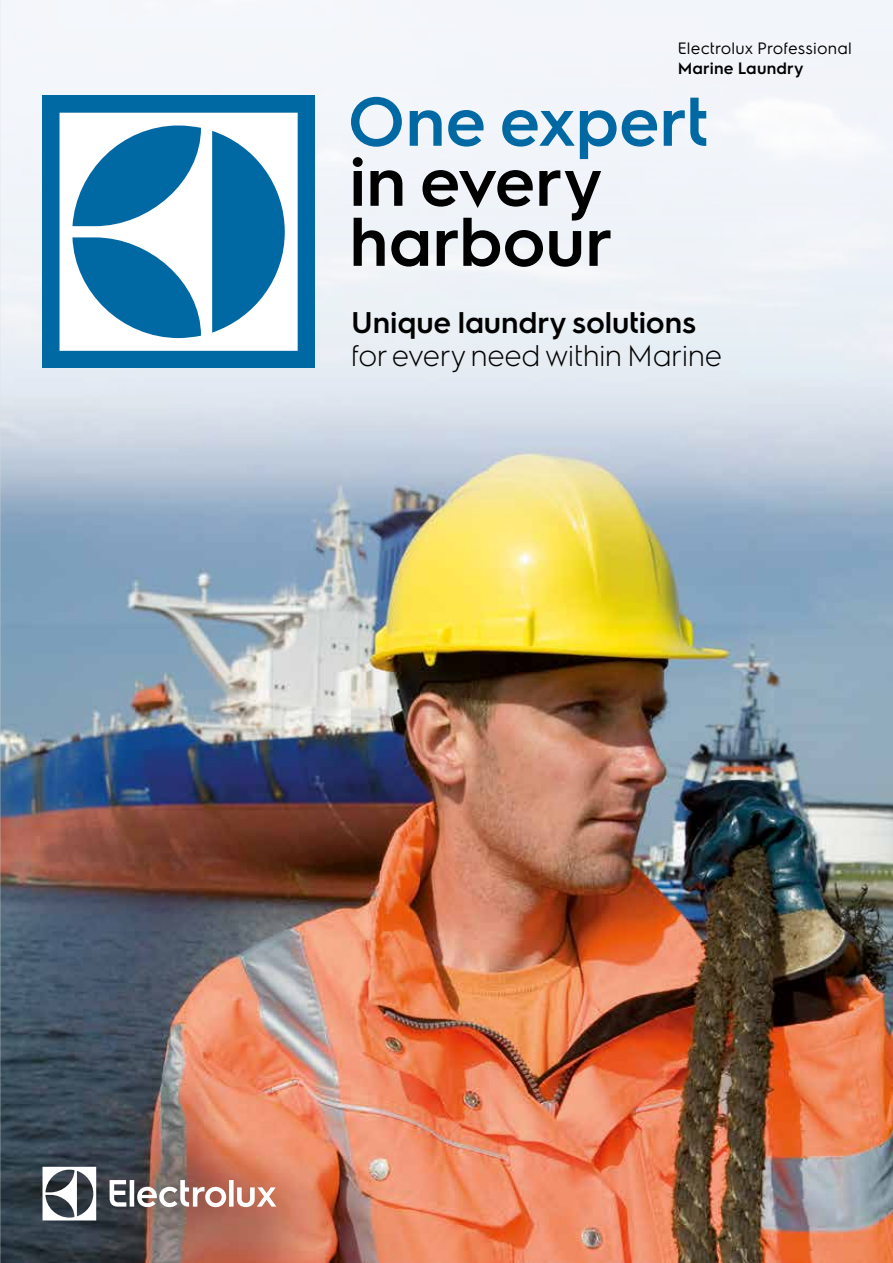
<style>
.page{position:relative;width:893px;height:1263px;background:#fff}
.page>*{position:absolute;margin:0;border:0;box-sizing:border-box;transform-origin:0 0}
.t1{font:600 69px/60px "Electrolux Sans";letter-spacing:-.005em;color:#000}
.t2{font:600 69px "Electrolux Sans";letter-spacing:-.005em;color:#0069a3}
.t3{font:300 30px "Electrolux Sans";letter-spacing:-.005em;color:#000}
.t4{font:600 30px "Electrolux Sans";letter-spacing:-.005em;color:#000}
.t5{font:16.5px "Electrolux Sans";letter-spacing:.005em;color:#000}
.t6{font:600 16.5px "Electrolux Sans";letter-spacing:.01em;color:#000}
</style>
<div class="page">
<img style="left:0;top:512px;width:893px;height:751px">
<svg style="left:0;top:0;width:893px;height:512px"></svg>
<svg style="left:43px;top:1167px;width:53px;height:53px"></svg>
<svg style="left:110px;top:1180px;width:166px;height:27px"></svg>
<div style="left:43px;top:96px;width:272px;height:272px;background:#0069a3"></div>
<svg style="left:60px;top:113px;width:238px;height:238px"></svg>
<p class="t5" style="left:678px;top:37px;width:176px">Electrolux Professional</p>
<p class="t6" style="left:678px;top:56px;width:127px">Marine Laundry</p>
<h1 class="t2" style="left:348px;top:73px;width:362px">One expert</h1>
<h1 class="t1" style="left:349px;top:147px;width:266px">in every harbour</h1>
<p class="t4" style="left:351px;top:301px;width:346px">Unique laundry solutions</p>
<p class="t3" style="left:351px;top:335px;width:372px">for every need within Marine</p>
</div>
